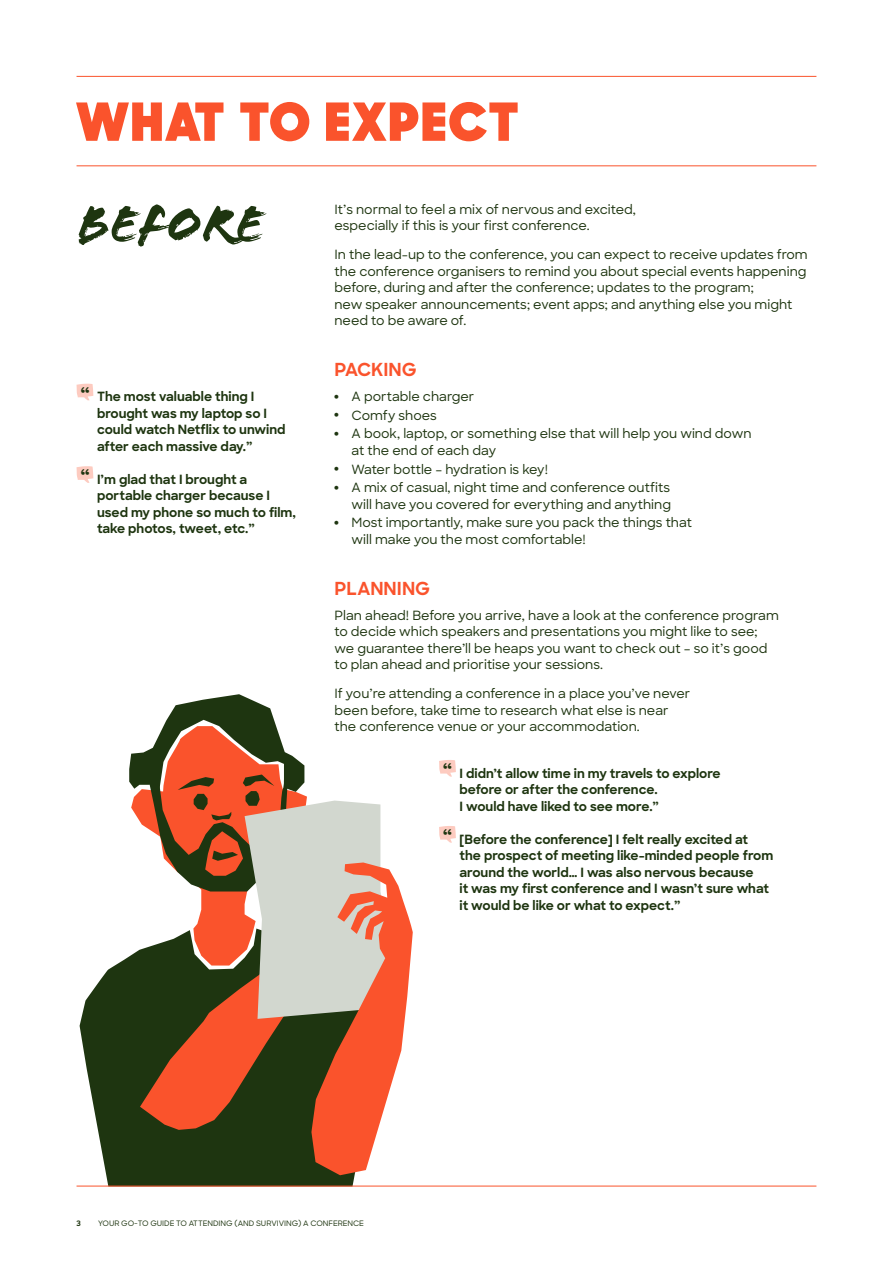
<style>
.page{position:relative;width:893px;height:1263px;background:#fff}
.page>*{position:absolute;margin:0;border:0;box-sizing:border-box;transform-origin:0 0}
.body_text{font:54px "Flood Std";color:#1e3510}
.t1{font:900 52.5px "Sharp Sans Display No 1";letter-spacing:.06em;color:#fa532c}
.pull_quote{font:700 19.05px "Sharp Sans";color:#1e3510}
.t2{font:700 18px "Sharp Sans";color:#fa532c}
.body_text-2{font:500 12.75px/16.5px "Sharp Sans";color:#1e3510}
.body{font:700 12.75px/16.5px "Sharp Sans";color:#1e3510}
.t3{font:500 7.5px "Sharp Sans";letter-spacing:-.005em;color:#1e3510}
.t4{font:700 7.5px "Sharp Sans";color:#1e3510}
.s1{font-family:"Sharp Sans Display No 1";font-weight:900}
</style>
<div class="page">
<hr style="left:77px;top:76px;width:739px;height:1px;background:#fa532c">
<hr style="left:77px;top:165px;width:739px;height:1px;background:#fa532c">
<svg style="left:77px;top:384px;width:16px;height:16px"></svg>
<svg style="left:77px;top:466px;width:16px;height:17px"></svg>
<svg style="left:439px;top:760px;width:17px;height:17px"></svg>
<svg style="left:439px;top:826px;width:17px;height:17px"></svg>
<svg style="left:80px;top:956px;width:292px;height:230px;fill:#1e3510"></svg>
<svg style="left:129px;top:694px;width:284px;height:481px"></svg>
<hr style="left:77px;top:1186px;width:739px;height:1px;background:#fa532c">
<p class="t1" style="left:77px;top:84px;width:443px">WHAT TO EXPECT</p>
<p class="body_text" style="left:77px;top:193px;width:190px">BEFORE</p>
<p class="pull_quote" style="left:80px;top:380px;width:11px">“</p>
<p class="pull_quote" style="left:80px;top:462px;width:11px">“</p>
<p class="body" style="left:97px;top:388px;width:190px">The most valuable thing I brought was my laptop so I could watch Netflix to unwind after each massive day.”</p>
<p class="body" style="left:97px;top:470px;width:200px">I’m glad that I brought a portable charger because I used my phone so much to film, take photos, tweet, etc.”</p>
<p class="body_text-2" style="left:334px;top:200px;width:303px">It’s normal to feel a mix of nervous and excited, especially if this is your first conference.</p>
<p class="body_text-2" style="left:334px;top:246px;width:475px">In the lead-up to the conference, you can expect to receive updates from the conference organisers to remind you about special events happening before, during and after the conference; updates to the program;<br>new speaker announcements; event apps; and anything else you might need to be aware of.</p>
<h1 class="t2" style="left:334px;top:356px;width:84px">PACKING</h1>
<p class="body_text-2" style="left:334px;top:388px;width:141px"><span class="s1">•</span> A portable charger</p>
<p class="body_text-2" style="left:334px;top:406px;width:104px"><span class="s1">•</span> Comfy shoes</p>
<p class="body_text-2" style="left:351px;top:425px;width:402px;text-indent:-17px"><span class="s1">•</span> A book, laptop, or something else that will help you wind down at the end of each day</p>
<p class="body_text-2" style="left:334px;top:460px;width:215px"><span class="s1">•</span> Water bottle – hydration is key!</p>
<p class="body_text-2" style="left:334px;top:479px;width:338px;text-align:right"><span class="s1">•</span> A mix of casual, night time and conference outfits will have you covered for everything and anything</p>
<p class="body_text-2" style="left:351px;top:514px;width:342px;text-indent:-17px"><span class="s1">•</span> Most importantly, make sure you pack the things that will make you the most comfortable!</p>
<h1 class="t2" style="left:334px;top:575px;width:97px">PLANNING</h1>
<p class="body_text-2" style="left:334px;top:606px;width:446px">Plan ahead! Before you arrive, have a look at the conference program to decide which speakers and presentations you might like to see; we guarantee there’ll be heaps you want to check out – so it’s good to plan ahead and prioritise your sessions.</p>
<p class="body_text-2" style="left:334px;top:685px;width:357px">If you’re attending a conference in a place you’ve never been before, take time to research what else is near the conference venue or your accommodation.</p>
<p class="pull_quote" style="left:443px;top:756px;width:11px">“</p>
<p class="pull_quote" style="left:443px;top:822px;width:11px">“</p>
<p class="body" style="left:460px;top:764px;width:263px">I didn’t allow time in my travels to explore before or after the conference.<br>I would have liked to see more.”</p>
<p class="body" style="left:460px;top:830px;width:315px">[Before the conference] I felt really excited at<br>the prospect of meeting like-minded people from around the world… I was also nervous because<br>it was my first conference and I wasn’t sure what it would be like or what to expect.”</p>
<p class="t4" style="left:77px;top:1218px;width:6px">3</p>
<p class="t3" style="left:98px;top:1218px;width:267px">YOUR GO-TO GUIDE TO ATTENDING (AND SURVIVING) A CONFERENCE</p>
</div>
